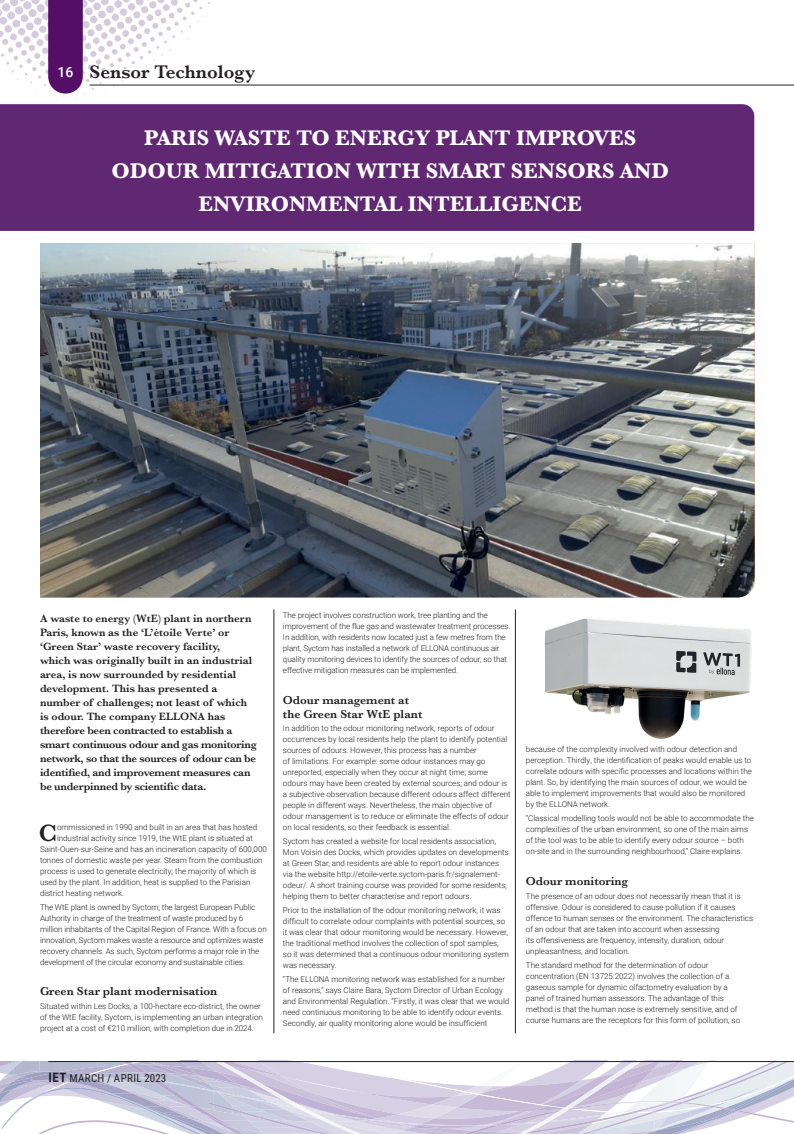
<style>
.page{position:relative;width:794px;height:1134px;background:#fff}
.page>*{position:absolute;margin:0;border:0;box-sizing:border-box;transform-origin:0 0}
.t1{font:600 24.6px "Baskerville";color:#231f20}
.t2{font:700 22px/33px "Baskerville";color:#fff;text-align:center}
.t3{font:600 19px "Baskerville";color:#231f20}
.t4{font:600 12px/14px "Baskerville";color:#231f20}
.t5{font:600 11px/14px "Baskerville";color:#231f20}
.t6{font:11px "Roboto Condensed";letter-spacing:.035em;color:#231f20}
.t7{font:300 8px/11px "Roboto";color:#231f20}
.s1{font-family:"Roboto";font-weight:500;font-size:14px;color:#fff}
.s2{font-weight:700;font-size:13px}
</style>
<div class="page">
<img style="left:40px;top:243px;width:714px;height:354px">
<hr style="left:515px;top:609px;width:1px;height:424px;background:#231f20">
<div style="left:0;top:104px;width:754px;height:127px;background:#602772"></div>
<hr style="left:274px;top:609px;width:1px;height:424px;background:#231f20">
<img style="left:544px;top:618px;width:208px;height:121px">
<hr style="left:90px;top:85px;width:704px;height:1px;background:#231f20">
<svg style="left:0;top:1061px;width:794px;height:73px"></svg>
<svg style="left:0;top:0;width:226px;height:99px"></svg>
<hr style="left:48px;top:1061px;width:746px;height:1px;background:#231f20">
<h3 class="t3" style="left:58px;top:58px;width:199px"><span class="s1">16</span> Sensor Technology</h3>
<h2 class="t2" style="left:111px;top:122px;width:559px">PARIS WASTE TO ENERGY PLANT IMPROVES<br>ODOUR MITIGATION WITH SMART SENSORS AND<br>ENVIRONMENTAL INTELLIGENCE</h2>
<p class="t5" style="left:40px;top:611px;width:218px">A waste to energy (WtE) plant in northern Paris, known as the ‘L’étoile Verte’ or ‘Green Star’ waste recovery facility,<br>which was originally built in an industrial area, is now surrounded by residential development. This has presented a number of challenges; not least of which is odour. The company ELLONA has therefore been contracted to establish a smart continuous odour and gas monitoring network, so that the sources of odour can be identified, and improvement measures can be underpinned by scientific data.</p>
<h1 class="t1" style="left:39px;top:816px;width:20px">C</h1>
<p class="t7" style="left:57px;top:821px;width:202px">ommissioned in 1990 and built in an area that has hosted</p>
<p class="t7" style="left:57px;top:832px;width:198px">industrial activity since 1919, the WtE plant is situated at</p>
<p class="t7" style="left:40px;top:843px;width:228px">Saint-Ouen-sur-Seine and has an incineration capacity of 600,000</p>
<p class="t7" style="left:40px;top:854px;width:224px">tonnes of domestic waste per year. Steam from the combustion</p>
<p class="t7" style="left:40px;top:865px;width:218px">process is used to generate electricity; the majority of which is</p>
<p class="t7" style="left:40px;top:876px;width:212px">used by the plant. In addition, heat is supplied to the Parisian</p>
<p class="t7" style="left:40px;top:887px;width:86px">district heating network.</p>
<p class="t7" style="left:40px;top:901px;width:228px">The WtE plant is owned by Syctom; the largest European Public Authority in charge of the treatment of waste produced by 6 million inhabitants of the Capital Region of France. With a focus on innovation, Syctom makes waste a resource and optimizes waste recovery channels. As such, Syctom performs a major role in the development of the circular economy and sustainable cities.</p>
<h3 class="t4" style="left:40px;top:984px;width:179px">Green Star plant modernisation</h3>
<p class="t7" style="left:40px;top:1001px;width:224px">Situated within Les Docks, a 100-hectare eco-district, the owner of the WtE facility, Syctom, is implementing an urban integration project at a cost of €210 million, with completion due in 2024.</p>
<h3 class="t6" style="left:48px;top:1071px;width:119px"><span class="s2">IET</span> MARCH / APRIL 2023</h3>
<p class="t7" style="left:283px;top:609px;width:229px">The project involves construction work, tree planting and the improvement of the flue gas and wastewater treatment processes.<br>In addition, with residents now located just a few metres from the plant, Syctom has installed a network of ELLONA continuous air quality monitoring devices to identify the sources of odour, so that effective mitigation measures can be implemented.</p>
<h3 class="t4" style="left:283px;top:693px;width:141px">Odour management at the Green Star WtE plant</h3>
<p class="t7" style="left:283px;top:723px;width:229px">In addition to the odour monitoring network, reports of odour occurrences by local residents help the plant to identify potential sources of odours. However, this process has a number<br>of limitations. For example: some odour instances may go unreported, especially when they occur at night time; some odours may have been created by external sources; and odour is a subjective observation because different odours affect different people in different ways. Nevertheless, the main objective of odour management is to reduce or eliminate the effects of odour on local residents, so their feedback is essential.</p>
<p class="t7" style="left:283px;top:836px;width:227px">Syctom has created a website for local residents association, Mon Voisin des Docks, which provides updates on developments at Green Star, and residents are able to report odour instances via the website http://etoile-verte.syctom-paris.fr/signalement&shy;odeur/. A short training course was provided for some residents; helping them to better characterise and report odours.</p>
<p class="t7" style="left:283px;top:904px;width:227px">Prior to the installation of the odour monitoring network, it was difficult to correlate odour complaints with potential sources, so it was clear that odour monitoring would be necessary. However, the traditional method involves the collection of spot samples, so it was determined that a continuous odour monitoring system was necessary.</p>
<p class="t7" style="left:283px;top:973px;width:228px">“The ELLONA monitoring network was established for a number of reasons,” says Claire Bara, Syctom Director of Urban Ecology and Environmental Regulation. “Firstly, it was clear that we would need continuous monitoring to be able to identify odour events.<br>Secondly, air quality monitoring alone would be insufficient</p>
<p class="t7" style="left:526px;top:744px;width:227px">because of the complexity involved with odour detection and perception. Thirdly, the identification of peaks would enable us to correlate odours with specific processes and locations within the plant. So, by identifying the main sources of odour, we would be able to implement improvements that would also be monitored by the ELLONA network.</p>
<p class="t7" style="left:526px;top:813px;width:229px">“Classical modelling tools would not be able to accommodate the complexities of the urban environment, so one of the main aims of the tool was to be able to identify every odour source – both on-site and in the surrounding neighbourhood,” Claire explains.</p>
<h3 class="t4" style="left:526px;top:874px;width:104px">Odour monitoring</h3>
<p class="t7" style="left:526px;top:890px;width:229px">The presence of an odour does not necessarily mean that it is offensive. Odour is considered to cause pollution if it causes offence to human senses or the environment. The characteristics of an odour that are taken into account when assessing<br>its offensiveness are frequency, intensity, duration, odour unpleasantness, and location.</p>
<p class="t7" style="left:526px;top:959px;width:216px">The standard method for the determination of odour concentration (EN 13725:2022) involves the collection of a gaseous sample for dynamic olfactometry evaluation by a panel of trained human assessors. The advantage of this method is that the human nose is extremely sensitive, and of course humans are the receptors for this form of pollution, so</p>
</div>
